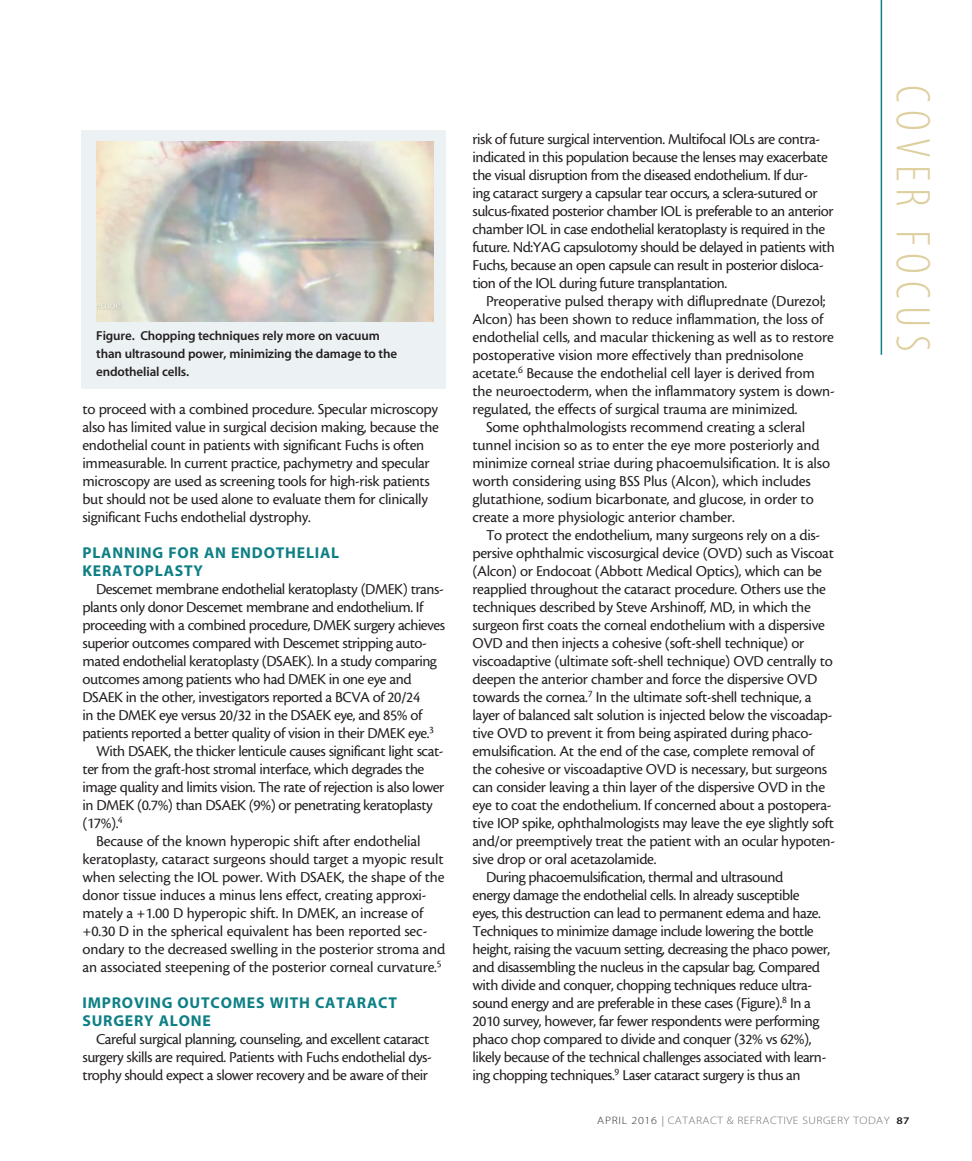
<style>
.page{position:relative;width:972px;height:1161px;background:#fff}
.page>*{position:absolute;margin:0;border:0;box-sizing:border-box;transform-origin:0 0}
.t1{font:49.2px "Myriad MM 215 300";letter-spacing:.15em;color:#decf9f}
.body{font:15.75px/18px "Cronos MM 408 10";letter-spacing:-.02em;color:#231f20}
.subhead{font:15.75px/18px "Myriad MM 700 600";letter-spacing:.05em;color:#0e8085}
.t2{font:13.05px/18px "Myriad MM 565 600";letter-spacing:-.01em;color:#231f20}
.t3{font:10.8px "Myriad MM 215 600";letter-spacing:.04em;color:#6c6d70;scale:1.11 1}
.s1{color:#312f30}
.s2{font-family:"Myriad MM 400 600";color:#939598}
.s3{font-family:"Myriad MM 565 600";font-size:10.2px;color:#231f20}
</style>
<div class="page">
<hr style="left:881px;top:0;width:1px;height:355px;background:#0e8085">
<div style="left:81px;top:130px;width:365px;height:259px;background:#ecf2f3"></div>
<img style="left:96px;top:142px;width:338px;height:180px">
<p class="t2" style="left:96px;top:327px;width:302px">Figure. Chopping techniques rely more on vacuum than ultrasound power, minimizing the damage to the endothelial cells.</p>
<p class="body" style="left:82px;top:400px;width:358px">to proceed with a combined procedure. Specular microscopy also has limited value in surgical decision making, because the endothelial count in patients with significant Fuchs is often immeasurable. In current practice, pachymetry and specular microscopy are used as screening tools for high-risk patients but should not be used alone to evaluate them for clinically significant Fuchs endothelial dystrophy.</p>
<p class="subhead" style="left:82px;top:545px;width:258px">PLANNING FOR AN ENDOTHELIAL<br>KERATOPLASTY</p>
<p class="body" style="left:82px;top:580px;width:364px;text-indent:14px">Descemet membrane endothelial keratoplasty (DMEK) trans&shy;plants only donor Descemet membrane and endothelium. If proceeding with a combined procedure, DMEK surgery achieves superior outcomes compared with Descemet stripping auto&shy;mated endothelial keratoplasty (DSAEK). In a study comparing outcomes among patients who had DMEK in one eye and DSAEK in the other, investigators reported a BCVA of 20/24<br>in the DMEK eye versus 20/32 in the DSAEK eye, and 85% of patients reported a better quality of vision in their DMEK eye.<sup>3</sup></p>
<p class="body" style="left:82px;top:742px;width:363px;text-indent:14px">With DSAEK, the thicker lenticule causes significant light scat&shy;ter from the graft-host stromal interface, which degrades the image quality and limits vision. The rate of rejection is also lower in DMEK (0.7%) than DSAEK (9%) or penetrating keratoplasty (17%).<sup>4</sup></p>
<p class="body" style="left:82px;top:832px;width:364px;text-indent:14px">Because of the known hyperopic shift after endothelial keratoplasty, cataract surgeons should target a myopic result when selecting the IOL power. With DSAEK, the shape of the donor tissue induces a minus lens effect, creating approxi&shy;mately a +1.00 D hyperopic shift. In DMEK, an increase of +0.30 D in the spherical equivalent has been reported sec&shy;ondary to the decreased swelling in the posterior stroma and an associated steepening of the posterior corneal curvature.<sup>5</sup></p>
<p class="subhead" style="left:82px;top:995px;width:316px">IMPROVING OUTCOMES WITH CATARACT<br>SURGERY ALONE</p>
<p class="body" style="left:82px;top:1030px;width:351px;text-indent:14px">Careful surgical planning, counseling, and excellent cataract surgery skills are required. Patients with Fuchs endothelial dys&shy;trophy should expect a slower recovery and be aware of their</p>
<p class="body" style="left:472px;top:130px;width:364px">risk of future surgical intervention. Multifocal IOLs are contra&shy;indicated in this population because the lenses may exacerbate the visual disruption from the diseased endothelium. If dur-<br>ing cataract surgery a capsular tear occurs, a sclera-sutured or sulcus-fixated posterior chamber IOL is preferable to an anterior chamber IOL in case endothelial keratoplasty is required in the future. Nd:YAG capsulotomy should be delayed in patients with Fuchs, because an open capsule can result in posterior disloca&shy;tion of the IOL during future transplantation.</p>
<p class="body" style="left:472px;top:292px;width:364px;text-indent:14px">Preoperative pulsed therapy with difluprednate (Durezol; Alcon) has been shown to reduce inflammation, the loss of endothelial cells, and macular thickening as well as to restore postoperative vision more effectively than prednisolone acetate.<sup>6</sup> Because the endothelial cell layer is derived from the neuroectoderm, when the inflammatory system is down&shy;regulated, the effects of surgical trauma are minimized.</p>
<p class="body" style="left:472px;top:418px;width:359px;text-indent:14px">Some ophthalmologists recommend creating a scleral tunnel incision so as to enter the eye more posteriorly and minimize corneal striae during phacoemulsification. It is also worth considering using BSS Plus (Alcon), which includes glutathione, sodium bicarbonate, and glucose, in order to create a more physiologic anterior chamber.</p>
<p class="body" style="left:472px;top:526px;width:364px;text-indent:14px">To protect the endothelium, many surgeons rely on a dis&shy;persive ophthalmic viscosurgical device (OVD) such as Viscoat (Alcon) or Endocoat (Abbott Medical Optics), which can be reapplied throughout the cataract procedure. Others use the techniques described by Steve Arshinoff, MD, in which the surgeon first coats the corneal endothelium with a dispersive OVD and then injects a cohesive (soft-shell technique) or viscoadaptive (ultimate soft-shell technique) OVD centrally to deepen the anterior chamber and force the dispersive OVD towards the cornea.<sup>7</sup> In the ultimate soft-shell technique, a layer of balanced salt solution is injected below the viscoadap&shy;tive OVD to prevent it from being aspirated during phaco&shy;emulsification. At the end of the case, complete removal of the cohesive or viscoadaptive OVD is necessary, but surgeons can consider leaving a thin layer of the dispersive OVD in the eye to coat the endothelium. If concerned about a postopera&shy;tive IOP spike, ophthalmologists may leave the eye slightly soft and/or preemptively treat the patient with an ocular hypoten&shy;sive drop or oral acetazolamide.</p>
<p class="body" style="left:472px;top:868px;width:359px;text-indent:14px">During phacoemulsification, thermal and ultrasound<br>energy damage the endothelial cells. In already susceptible<br>eyes, this destruction can lead to permanent edema and haze.<br>Techniques to minimize damage include lowering the bottle height, raising the vacuum setting, decreasing the phaco power, and disassembling the nucleus in the capsular bag. Compared with divide and conquer, chopping techniques reduce ultra&shy;sound energy and are preferable in these cases (Figure).<sup>8</sup> In a 2010 survey, however, far fewer respondents were performing phaco chop compared to divide and conquer (32% vs 62%), likely because of the technical challenges associated with learn&shy;ing chopping techniques.<sup>9</sup> Laser cataract surgery is thus an</p>
<h1 class="t1" style="left:937px;top:85px;width:268px;rotate:90deg">COVER FOCUS</h1>
<p class="t3" style="left:597px;top:1115px;width:283px"><span class="s1">APRIL 2016</span> <span class="s2">|</span> CATARACT &amp; REFRACTIVE SURGERY TODAY <span class="s3">87</span></p>
</div>
